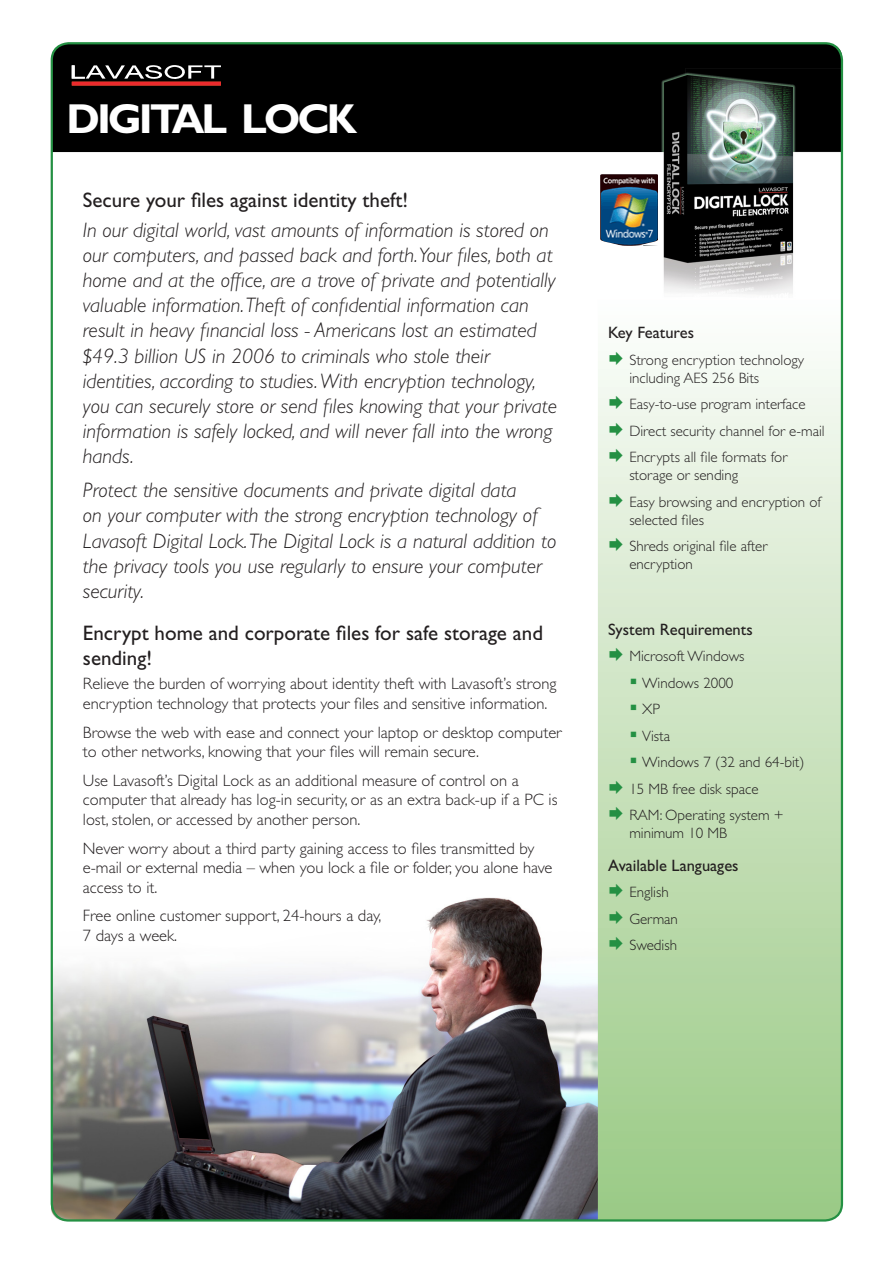
<style>
.page{position:relative;width:893px;height:1263px;background:#fff}
.page>*{position:absolute;margin:0;border:0;box-sizing:border-box;transform-origin:0 0}
.t1{font:700 42px "Gill Sans";letter-spacing:-.075em;color:#fff}
._0_-_intro{font:italic 300 21px/25.2px "Gill Sans";color:#231f20}
.header_2{font:21px/25.2px "Gill Sans";color:#231f20}
.text{font:300 16.5px/19.8px "Gill Sans";color:#231f20}
.Column_header{font:16.5px "Gill Sans";color:#231f20}
.Column_list{font:300 15px/18px "Gill Sans";color:#231f20}
.Column_sublist{font:300 15px "Gill Sans";color:#231f20}
.s1{color:#249043}
</style>
<div class="page">
<img style="left:52px;top:897px;width:546px;height:323px">
<img style="left:51px;top:45px;width:789px;height:249px">
<svg style="left:598px;top:361px;width:244px;height:859px;background:#c6e0ba"></svg>
<svg style="left:67px;top:61px;width:164px;height:35px;background:#372322"></svg>
<img style="left:600px;top:175px;width:58px;height:70px">
<svg style="left:596px;top:237px;width:26px;height:10px"></svg>
<svg style="left:640px;top:238px;width:21px;height:8px"></svg>
<svg style="left:631px;top:678px;width:5px;height:6px"></svg>
<svg style="left:631px;top:705px;width:5px;height:5px"></svg>
<svg style="left:631px;top:731px;width:5px;height:6px"></svg>
<svg style="left:631px;top:758px;width:5px;height:5px"></svg>
<p class="t1" style="left:67px;top:94px;width:292px">DIGITAL LOCK</p>
<p class="header_2" style="left:83px;top:188px;width:327px">Secure your files against identity theft!</p>
<p class="_0_-_intro" style="left:83px;top:217px;width:476px">In our digital world, vast amounts of information is stored on our computers, and passed back and forth.Your files, both at home and at the office, are a trove of private and potentially valuable information. Theft of confidential information can result in heavy financial loss - Americans lost an estimated $49.3 billion US in 2006 to criminals who stole their identities, according to studies. With encryption technology, you can securely store or send files knowing that your private information is safely locked, and will never fall into the wrong hands.</p>
<p class="_0_-_intro" style="left:83px;top:478px;width:475px">Protect the sensitive documents and private digital data<br>on your computer with the strong encryption technology of Lavasoft Digital Lock. The Digital Lock is a natural addition to the privacy tools you use regularly to ensure your computer security.</p>
<p class="header_2" style="left:83px;top:621px;width:462px">Encrypt home and corporate files for safe storage and sending!</p>
<p class="text" style="left:83px;top:674px;width:475px">Relieve the burden of worrying about identity theft with Lavasoft’s strong encryption technology that protects your files and sensitive information.</p>
<p class="text" style="left:83px;top:722px;width:480px">Browse the web with ease and connect your laptop or desktop computer to other networks, knowing that your files will remain secure.</p>
<p class="text" style="left:83px;top:770px;width:476px">Use Lavasoft’s Digital Lock as an additional measure of control on a computer that already has log-in security, or as an extra back-up if a PC is lost, stolen, or accessed by another person.</p>
<p class="text" style="left:83px;top:838px;width:471px">Never worry about a third party gaining access to files transmitted by e-mail or external media – when you lock a file or folder, you alone have access to it.</p>
<p class="text" style="left:83px;top:906px;width:300px">Free online customer support, 24-hours a day,<br>7 days a week.</p>
<p class="Column_header" style="left:608px;top:323px;width:87px">Key Features</p>
<p class="Column_list" style="left:629px;top:351px;width:176px;text-indent:-21px"><span class="s1">◻</span> Strong encryption technology including AES 256 Bits</p>
<p class="Column_list" style="left:608px;top:396px;width:199px"><span class="s1">◻</span> Easy-to-use program interface</p>
<p class="Column_list" style="left:608px;top:422px;width:218px"><span class="s1">◻</span> Direct security channel for e-mail</p>
<p class="Column_list" style="left:629px;top:449px;width:159px;text-indent:-21px"><span class="s1">◻</span> Encrypts all file formats for storage or sending</p>
<p class="Column_list" style="left:629px;top:493px;width:193px;text-indent:-21px"><span class="s1">◻</span> Easy browsing and encryption of selected files</p>
<p class="Column_list" style="left:629px;top:538px;width:140px;text-indent:-21px"><span class="s1">◻</span> Shreds original file after encryption</p>
<p class="Column_header" style="left:608px;top:619px;width:146px">System Requirements</p>
<p class="Column_list" style="left:608px;top:647px;width:138px"><span class="s1">◻</span> Microsoft Windows</p>
<p class="Column_sublist" style="left:642px;top:674px;width:93px">Windows 2000</p>
<p class="Column_sublist" style="left:642px;top:701px;width:19px">XP</p>
<p class="Column_sublist" style="left:642px;top:727px;width:29px">Vista</p>
<p class="Column_sublist" style="left:642px;top:754px;width:164px">Windows 7 (32 and 64-bit)</p>
<p class="Column_list" style="left:608px;top:780px;width:152px"><span class="s1">◻</span> 15 MB free disk space</p>
<p class="Column_list" style="left:629px;top:806px;width:156px;text-indent:-21px"><span class="s1">◻</span> RAM: Operating system + minimum 10 MB</p>
<p class="Column_header" style="left:608px;top:856px;width:132px">Available Languages</p>
<p class="Column_list" style="left:608px;top:883px;width:62px"><span class="s1">◻</span> English</p>
<p class="Column_list" style="left:608px;top:910px;width:71px"><span class="s1">◻</span> German</p>
<p class="Column_list" style="left:608px;top:936px;width:71px"><span class="s1">◻</span> Swedish</p>
</div>
